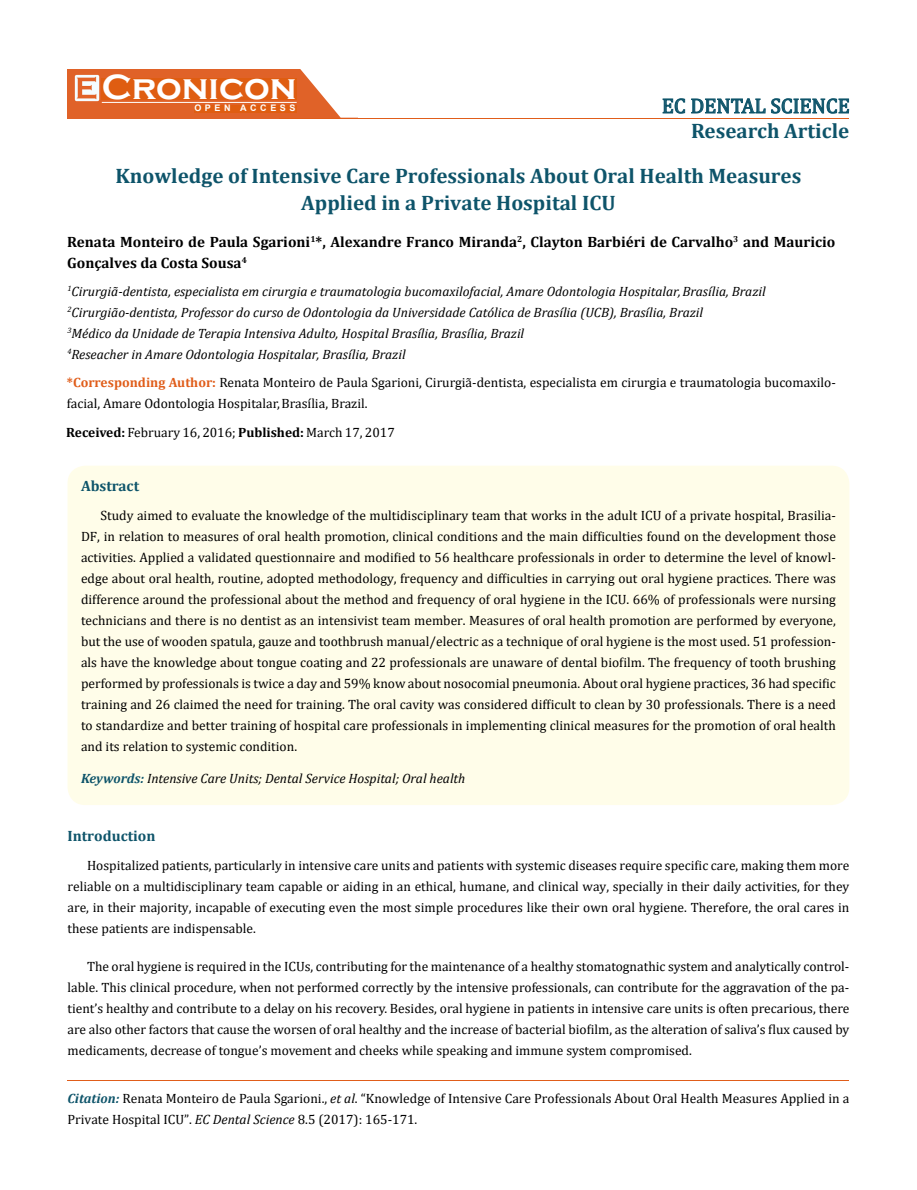
<style>
.page{position:relative;width:917px;height:1190px;background:#fff}
.page>*{position:absolute;margin:0;border:0;box-sizing:border-box;transform-origin:0 0}
.t1{font:700 36px "Copperplate Gothic";color:#fff}
.t2{font:700 21px/44.7px "Cambria";color:#0e546a}
.t3{font:21px "Cambria";color:#0e546a}
.t4{font:700 15px/21px "Cambria";color:#000}
.t5{font:700 15px "Cambria";color:#0e546a}
.t6{font:13.5px/21px "Cambria";color:#000;text-align:justify}
.t7{font:italic 13.5px/21px "Cambria";color:#000}
.t8{font:700 9px "Arial";letter-spacing:.4em;color:#fff}
.s1{font-weight:700;color:#e05d1a}
.s2{font-weight:700}
.s3{font-weight:700;color:#0e546a}
.s4{font-weight:700;font-style:italic;color:#0e546a}
.s5{font-style:italic}
</style>
<div class="page">
<div style="left:67px;top:70px;width:290px;height:49px;background:#e06228"></div>
<svg style="left:300px;top:69px;width:58px;height:49px"></svg>
<img style="left:75px;top:75px;width:24px;height:26px">
<div style="left:102px;top:79px;width:195px;height:21px;background:#df5d11"></div>
<div style="left:194px;top:105px;width:103px;height:7px;background:#df5d11"></div>
<svg style="left:662px;top:98px;width:187px;height:16px"></svg>
<hr style="left:102px;top:102px;width:194px;height:1px;background:#fff">
<hr style="left:279px;top:118px;width:569px;height:1px;background:#e05d1a">
<hr style="left:67px;top:1080px;width:782px;height:1px;background:#e05d1a">
<div style="left:67px;top:465px;width:782px;height:340px;background:#fffde9;border-radius:18px"></div>
<h1 class="t1" style="left:102px;top:68px;width:196px">Cronicon</h1>
<p class="t8" style="left:194px;top:102px;width:103px">OPEN ACCESS</p>
<h2 class="t3" style="left:662px;top:93px;width:189px">EC DENTAL SCIENCE</h2>
<h2 class="t2" style="left:115px;top:108px;width:735px;text-indent:575px">Research Article<br>Knowledge of Intensive Care Professionals About Oral Health Measures</h2>
<h2 class="t2" style="left:301px;top:179px;width:316px">Applied in a Private Hospital ICU</h2>
<p class="t4" style="left:67px;top:231px;width:769px">Renata Monteiro de Paula Sgarioni<sup>1</sup>*, Alexandre Franco Miranda<sup>2</sup>, Clayton Barbiéri de Carvalho<sup>3</sup> and Mauricio<br>Gonçalves da Costa Sousa<sup>4</sup></p>
<p class="t7" style="left:67px;top:280px;width:699px"><sup>1</sup>Cirurgiã-dentista, especialista em cirurgia e traumatologia bucomaxilofacial, Amare Odontologia Hospitalar,Brasília, Brazil <sup>2</sup>Cirurgião-dentista, Professor do curso de Odontologia da Universidade Católica de Brasília (UCB), Brasília, Brazil<br><sup>3</sup>Médico da Unidade de Terapia Intensiva Adulto, Hospital Brasília, Brasília, Brazil<br><sup>4</sup>Reseacher in Amare Odontologia Hospitalar, Brasília, Brazil</p>
<p class="t6" style="left:67px;top:372px;width:770px"><span class="s1">*Corresponding Author:</span> Renata Monteiro de Paula Sgarioni, Cirurgiã-dentista, especialista em cirurgia e traumatologia bucomaxilo&shy;facial, Amare Odontologia Hospitalar,Brasília, Brazil.</p>
<p class="t6" style="left:66px;top:422px;width:330px"><span class="s2">Received:</span> February 16, 2016; <span class="s2">Published:</span> March 17, 2017</p>
<p class="t5" style="left:81px;top:475px;width:60px">Abstract</p>
<p class="t6" style="left:81px;top:505px;width:756px;text-indent:19px">Study aimed to evaluate the knowledge of the multidisciplinary team that works in the adult ICU of a private hospital, Brasilia-DF, in relation to measures of oral health promotion, clinical conditions and the main difficulties found on the development those activities. Applied a validated questionnaire and modified to 56 healthcare professionals in order to determine the level of knowl&shy;edge about oral health, routine, adopted methodology, frequency and difficulties in carrying out oral hygiene practices. There was difference around the professional about the method and frequency of oral hygiene in the ICU. 66% of professionals were nursing technicians and there is no dentist as an intensivist team member. Measures of oral health promotion are performed by everyone, but the use of wooden spatula, gauze and toothbrush manual/electric as a technique of oral hygiene is the most used. 51 profession&shy;als have the knowledge about tongue coating and 22 professionals are unaware of dental biofilm. The frequency of tooth brushing performed by professionals is twice a day and 59% know about nosocomial pneumonia. About oral hygiene practices, 36 had specific training and 26 claimed the need for training. The oral cavity was considered difficult to clean by 30 professionals. There is a need to standardize and better training of hospital care professionals in implementing clinical measures for the promotion of oral health and its relation to systemic condition.</p>
<p class="t7" style="left:81px;top:767px;width:386px"><span class="s3">Keywords:</span> Intensive Care Units; Dental Service Hospital; Oral health</p>
<p class="t5" style="left:67px;top:825px;width:89px">Introduction</p>
<p class="t6" style="left:67px;top:855px;width:783px;text-indent:19px">Hospitalized patients, particularly in intensive care units and patients with systemic diseases require specific care, making them more reliable on a multidisciplinary team capable or aiding in an ethical, humane, and clinical way, specially in their daily activities, for they are, in their majority, incapable of executing even the most simple procedures like their own oral hygiene. Therefore, the oral cares in these patients are indispensable.</p>
<p class="t6" style="left:67px;top:955px;width:783px;text-indent:19px">The oral hygiene is required in the ICUs, contributing for the maintenance of a healthy stomatognathic system and analytically control&shy;lable. This clinical procedure, when not performed correctly by the intensive professionals, can contribute for the aggravation of the pa&shy;tient’s healthy and contribute to a delay on his recovery. Besides, oral hygiene in patients in intensive care units is often precarious, there are also other factors that cause the worsen of oral healthy and the increase of bacterial biofilm, as the alteration of saliva’s flux caused by medicaments, decrease of tongue’s movement and cheeks while speaking and immune system compromised.</p>
<p class="t6" style="left:67px;top:1087px;width:783px"><span class="s4">Citation:</span> Renata Monteiro de Paula Sgarioni., <span class="s5">et al</span>. “Knowledge of Intensive Care Professionals About Oral Health Measures Applied in a<br>Private Hospital ICU”. <span class="s5">EC Dental Science</span> 8.5 (2017): 165-171.</p>
</div>
